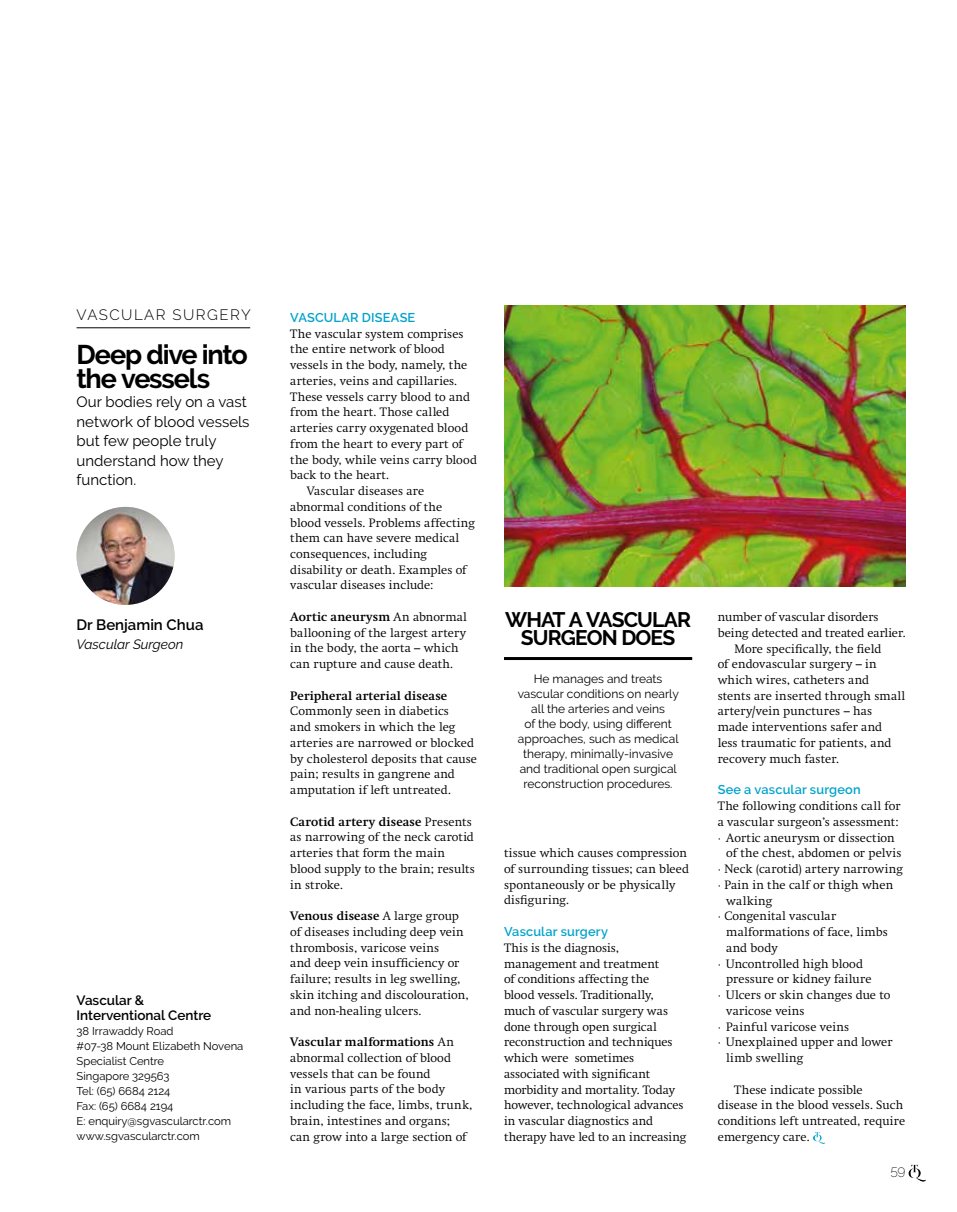
<style>
.page{position:relative;width:957px;height:1212px;background:#fff}
.page>*{position:absolute;margin:0;border:0;box-sizing:border-box;transform-origin:0 0}
.t1{font:700 27px/24px "Raleway";letter-spacing:-.045em;color:#000}
.t2{font:700 21px/18px "Raleway";letter-spacing:-.045em;color:#000;text-align:center}
.t3{font:15px/19.5px "Raleway";color:#000}
.t4{font:300 15px "Raleway";letter-spacing:.1em;color:#000}
.t5{font:600 15px "Raleway";color:#000}
.t6{font:600 13.5px/15px "Raleway";color:#000}
.t7{font:italic 13.5px "Raleway";color:#000}
.t8{font:200 13.5px "Raleway";color:#000}
.t9{font:600 12.75px "Raleway";letter-spacing:.015em;color:#00a3cb}
.t10{font:300 12px/15.8px "Swift";letter-spacing:.01em;color:#000}
.t11{font:12px/15px "Raleway";color:#000;text-align:center}
.t12{font:700 12px "Swift";letter-spacing:.015em;color:#000}
.t13{font:300 12px "Swift";letter-spacing:.03em;color:#000}
.t14{font:11.25px/15px "Raleway";color:#000}
.s1{font-weight:700}
</style>
<div class="page">
<svg style="left:908px;top:1165px;width:18px;height:16px"></svg>
<svg style="left:813px;top:1132px;width:12px;height:12px"></svg>
<hr style="left:77px;top:327px;width:173px;height:1px;background:#000">
<img style="left:77px;top:507px;width:98px;height:98px;border-radius:49px">
<img style="left:504px;top:306px;width:401px;height:281px">
<hr style="left:504px;top:657px;width:188px;height:3px;background:#000">
<p class="t4" style="left:77px;top:306px;width:176px">VASCULAR SURGERY</p>
<h1 class="t1" style="left:77px;top:342px;width:173px">Deep dive into the vessels</h1>
<p class="t3" style="left:77px;top:392px;width:174px">Our bodies rely on a vast network of blood vessels but few people truly understand how they function.</p>
<p class="t5" style="left:77px;top:616px;width:128px">Dr Benjamin Chua</p>
<p class="t7" style="left:77px;top:636px;width:108px">Vascular Surgeon</p>
<p class="t6" style="left:77px;top:992px;width:136px">Vascular &amp;<br>Interventional Centre</p>
<p class="t14" style="left:77px;top:1023px;width:168px">38 Irrawaddy Road<br>#07-38 Mount Elizabeth Novena<br>Specialist Centre<br>Singapore 329563<br>Tel: (65) 6684 2124<br>Fax: (65) 6684 2194<br>E: enquiry@sgvascularctr.com www.sgvascularctr.com</p>
<p class="t9" style="left:290px;top:310px;width:127px">VASCULAR DISEASE</p>
<p class="t10" style="left:290px;top:326px;width:175px">The vascular system comprises</p>
<p class="t10" style="left:290px;top:341px;width:156px">the entire network of blood</p>
<p class="t10" style="left:290px;top:357px;width:179px">vessels in the body, namely, the</p>
<p class="t10" style="left:290px;top:373px;width:168px">arteries, veins and capillaries.</p>
<p class="t10" style="left:290px;top:389px;width:181px">These vessels carry blood to and</p>
<p class="t10" style="left:290px;top:404px;width:161px">from the heart. Those called</p>
<p class="t10" style="left:290px;top:420px;width:179px">arteries carry oxygenated blood</p>
<p class="t10" style="left:290px;top:436px;width:174px">from the heart to every part of</p>
<p class="t10" style="left:290px;top:452px;width:188px">the body, while veins carry blood</p>
<p class="t10" style="left:290px;top:467px;width:100px">back to the heart.</p>
<p class="t10" style="left:307px;top:483px;width:119px">Vascular diseases are</p>
<p class="t10" style="left:290px;top:499px;width:153px">abnormal conditions of the</p>
<p class="t10" style="left:290px;top:514px;width:186px">blood vessels. Problems affecting</p>
<p class="t10" style="left:290px;top:530px;width:170px">them can have severe medical</p>
<p class="t10" style="left:290px;top:546px;width:138px">consequences, including</p>
<p class="t10" style="left:290px;top:562px;width:178px">disability or death. Examples of</p>
<p class="t10" style="left:290px;top:577px;width:145px">vascular diseases include:</p>
<p class="t10" style="left:290px;top:609px;width:178px"><span class="s1">Aortic aneurysm</span> An abnormal ballooning of the largest artery in the body, the aorta – which can rupture and cause death.</p>
<p class="t12" style="left:290px;top:688px;width:158px">Peripheral arterial disease</p>
<p class="t10" style="left:290px;top:703px;width:188px">Commonly seen in diabetics<br>and smokers in which the leg arteries are narrowed or blocked by cholesterol deposits that cause pain; results in gangrene and amputation if left untreated.</p>
<p class="t10" style="left:290px;top:814px;width:186px"><span class="s1">Carotid artery disease</span> Presents as narrowing of the neck carotid arteries that form the main blood supply to the brain; results in stroke.</p>
<p class="t10" style="left:290px;top:908px;width:180px"><span class="s1">Venous disease</span> A large group of diseases including deep vein thrombosis, varicose veins<br>and deep vein insufficiency or failure; results in leg swelling, skin itching and discolouration, and non-healing ulcers.</p>
<p class="t10" style="left:290px;top:1034px;width:184px"><span class="s1">Vascular malformations</span> An abnormal collection of blood vessels that can be found<br>in various parts of the body including the face, limbs, trunk, brain, intestines and organs; can grow into a large section of</p>
<h2 class="t2" style="left:505px;top:610px;width:187px">WHAT A VASCULAR<br>SURGEON DOES</h2>
<p class="t11" style="left:518px;top:671px;width:163px">He manages and treats vascular conditions on nearly all the arteries and veins<br>of the body, using different approaches, such as medical therapy, minimally-invasive and traditional open surgical reconstruction procedures.</p>
<p class="t10" style="left:504px;top:845px;width:187px">tissue which causes compression of surrounding tissues; can bleed spontaneously or be physically disfiguring.</p>
<p class="t9" style="left:504px;top:924px;width:106px">Vascular surgery</p>
<p class="t10" style="left:504px;top:940px;width:184px">This is the diagnosis, management and treatment<br>of conditions affecting the<br>blood vessels. Traditionally, much of vascular surgery was done through open surgical reconstruction and techniques which were sometimes associated with significant morbidity and mortality. Today however, technological advances in vascular diagnostics and therapy have led to an increasing</p>
<p class="t10" style="left:718px;top:609px;width:162px">number of vascular disorders</p>
<p class="t10" style="left:718px;top:625px;width:189px">being detected and treated earlier.</p>
<p class="t10" style="left:734px;top:640px;width:148px">More specifically, the field</p>
<p class="t10" style="left:718px;top:656px;width:160px">of endovascular surgery – in</p>
<p class="t10" style="left:718px;top:672px;width:153px">which wires, catheters and</p>
<p class="t10" style="left:718px;top:688px;width:189px">stents are inserted through small</p>
<p class="t10" style="left:718px;top:703px;width:156px">artery/vein punctures – has</p>
<p class="t10" style="left:718px;top:719px;width:166px">made interventions safer and</p>
<p class="t10" style="left:718px;top:735px;width:175px">less traumatic for patients, and</p>
<p class="t10" style="left:718px;top:751px;width:123px">recovery much faster.</p>
<p class="t9" style="left:718px;top:782px;width:144px">See a vascular surgeon</p>
<p class="t10" style="left:718px;top:798px;width:184px">The following conditions call for</p>
<p class="t10" style="left:718px;top:814px;width:182px">a vascular surgeon’s assessment:</p>
<p class="t10" style="left:718px;top:830px;width:178px">· Aortic aneurysm or dissection</p>
<p class="t10" style="left:726px;top:845px;width:177px">of the chest, abdomen or pelvis</p>
<p class="t10" style="left:718px;top:861px;width:187px">· Neck (carotid) artery narrowing</p>
<p class="t10" style="left:718px;top:877px;width:177px">· Pain in the calf or thigh when</p>
<p class="t13" style="left:726px;top:893px;width:47px">walking</p>
<p class="t10" style="left:718px;top:908px;width:120px">· Congenital vascular</p>
<p class="t10" style="left:726px;top:924px;width:163px">malformations of face, limbs</p>
<p class="t10" style="left:726px;top:940px;width:53px">and body</p>
<p class="t10" style="left:718px;top:956px;width:147px">· Uncontrolled high blood</p>
<p class="t10" style="left:726px;top:971px;width:147px">pressure or kidney failure</p>
<p class="t10" style="left:718px;top:987px;width:174px">· Ulcers or skin changes due to</p>
<p class="t10" style="left:726px;top:1003px;width:80px">varicose veins</p>
<p class="t10" style="left:718px;top:1018px;width:133px">· Painful varicose veins</p>
<p class="t10" style="left:718px;top:1034px;width:176px">· Unexplained upper and lower</p>
<p class="t10" style="left:726px;top:1050px;width:78px">limb swelling</p>
<p class="t10" style="left:718px;top:1081px;width:189px;text-indent:16px">These indicate possible disease in the blood vessels. Such conditions left untreated, require emergency care.</p>
<p class="t8" style="left:890px;top:1164px;width:17px">59</p>
</div>
